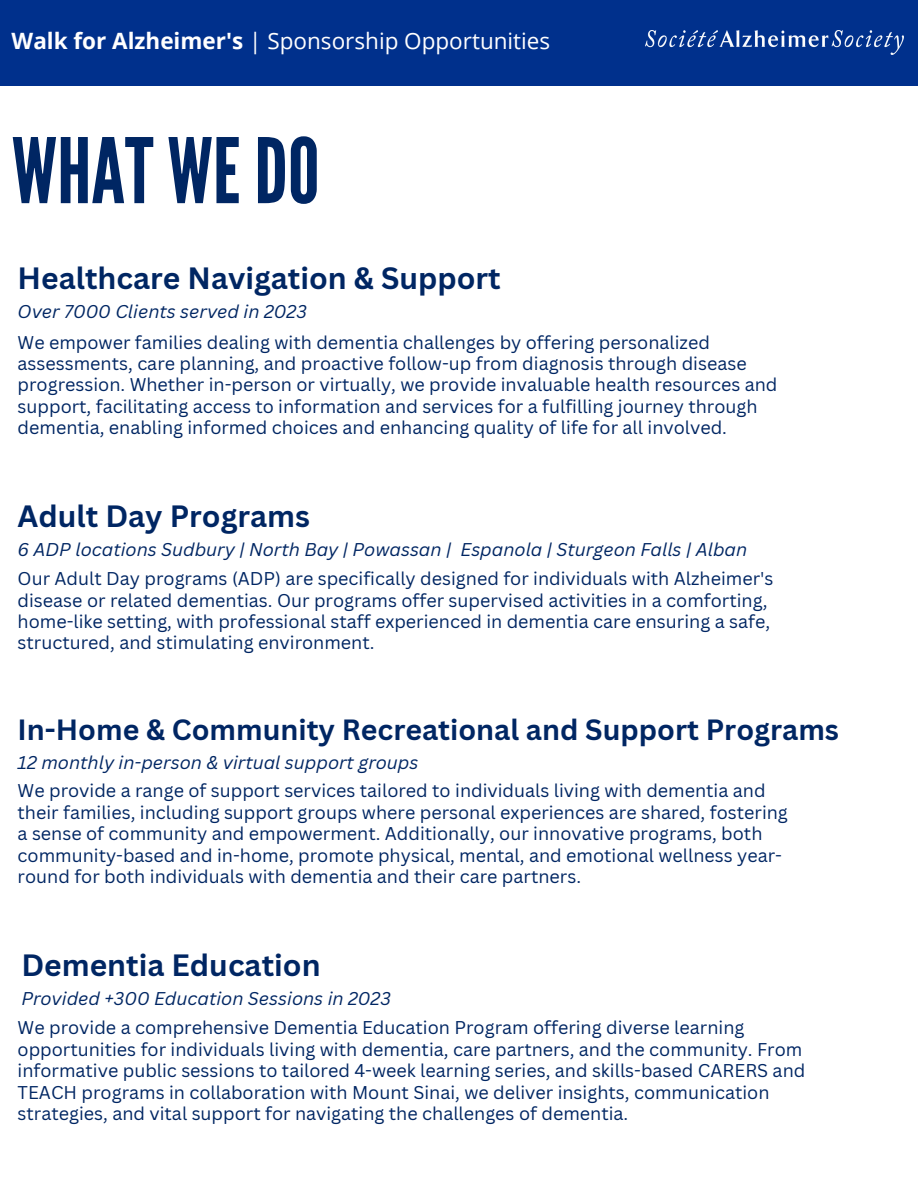
<style>
.page{position:relative;width:918px;height:1188px;background:#fff}
.page>*{position:absolute;margin:0;border:0;box-sizing:border-box;transform-origin:0 0}
.t1{font:90px "League Gothic";color:#002663}
.t2{font:700 30px "Canva Sans";color:#002663}
.t3{font:700 28.5px "Canva Sans";color:#002663}
.t4{font:22.5px "Open Sans";color:#fff}
.t5{font:18px/21.3px "Canva Sans";color:#002663}
.t6{font:italic 18px "Canva Sans";color:#002663}
.s1{font-weight:700}
</style>
<div class="page">
<div style="left:0;top:0;width:918px;height:85px;background:#00308c"></div>
<img style="left:645px;top:31px;width:258px;height:23px">
<p class="t4" style="left:12px;top:25px;width:540px"><span class="s1">Walk for Alzheimer's</span> | Sponsorship Opportunities</p>
<h1 class="t1" style="left:12px;top:119px;width:310px">WHAT WEDO</h1>
<h2 class="t2" style="left:18px;top:257px;width:485px">Healthcare Navigation &amp; Support</h2>
<h2 class="t6" style="left:18px;top:299px;width:291px">Over 7000 Clients served in 2023</h2>
<p class="t5" style="left:18px;top:331px;width:761px">We empower families dealing with dementia challenges by offering personalized assessments, care planning, and proactive follow-up from diagnosis through disease progression. Whether in-person or virtually, we provide invaluable health resources and support, facilitating access to information and services for a fulfilling journey through dementia, enabling informed choices and enhancing quality of life for all involved.</p>
<p class="t2" style="left:18px;top:495px;width:294px">Adult Day Programs</p>
<p class="t6" style="left:18px;top:537px;width:731px">6 ADP locations Sudbury | North Bay | Powassan | Espanola | Sturgeon Falls | Alban</p>
<p class="t5" style="left:18px;top:568px;width:757px">Our Adult Day programs (ADP) are specifically designed for individuals with Alzheimer's disease or related dementias. Our programs offer supervised activities in a comforting, home-like setting, with professional staff experienced in dementia care ensuring a safe, structured, and stimulating environment.</p>
<p class="t3" style="left:18px;top:709px;width:823px">In-Home &amp; Community Recreational and Support Programs</p>
<p class="t6" style="left:18px;top:750px;width:402px">12 monthly in-person &amp; virtual support groups</p>
<p class="t5" style="left:18px;top:780px;width:772px">We provide a range of support services tailored to individuals living with dementia and their families, including support groups where personal experiences are shared, fostering a sense of community and empowerment. Additionally, our innovative programs, both community-based and in-home, promote physical, mental, and emotional wellness year&shy;round for both individuals with dementia and their care partners.</p>
<h2 class="t2" style="left:21px;top:943px;width:301px">Dementia Education</h2>
<p class="t6" style="left:21px;top:986px;width:371px">Provided +300 Education Sessions in 2023</p>
<p class="t5" style="left:18px;top:1017px;width:789px">We provide a comprehensive Dementia Education Program offering diverse learning opportunities for individuals living with dementia, care partners, and the community. From informative public sessions to tailored 4-week learning series, and skills-based CARERS and TEACH programs in collaboration with Mount Sinai, we deliver insights, communication strategies, and vital support for navigating the challenges of dementia.</p>
</div>
